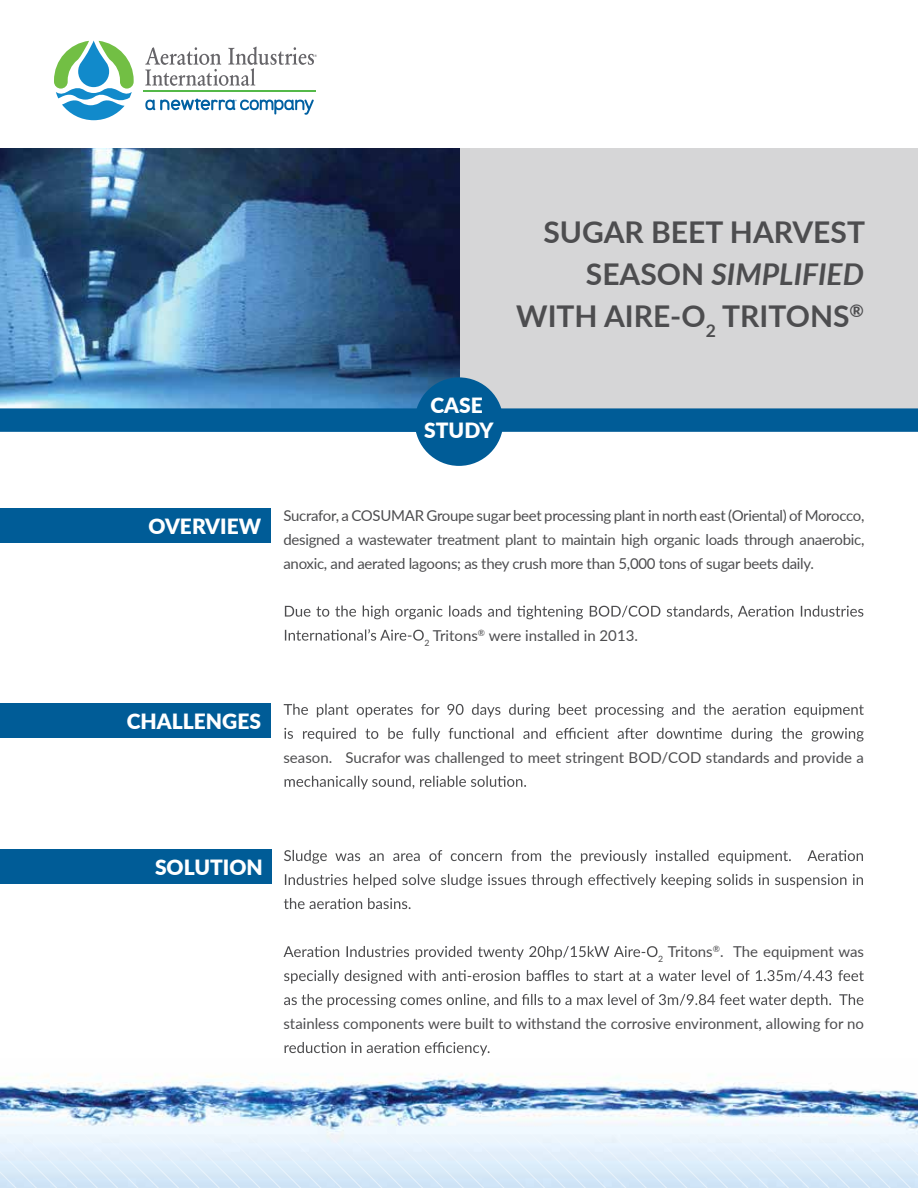
<style>
.page{position:relative;width:918px;height:1188px;background:#fff}
.page>*{position:absolute;margin:0;border:0;box-sizing:border-box;transform-origin:0 0}
.t1{font:700 30px/42px "Lato";color:#4d4d4f;text-align:right}
.t2{font:900 21px/25.2px "Lato";color:#fff}
.t3{font:15px/24px "Lato";color:#4d4d4f;text-align:justify}
.s1{font-style:italic}
</style>
<div class="page">
<div style="left:459px;top:149px;width:459px;height:271px;background:#d2d2d3"></div>
<div style="left:0;top:508px;width:270px;height:35px;background:#005c97"></div>
<div style="left:0;top:703px;width:270px;height:35px;background:#005c97"></div>
<svg style="left:285px;top:606px;width:578px;height:13px"></svg>
<svg style="left:285px;top:629px;width:139px;height:12px"></svg>
<svg style="left:284px;top:704px;width:580px;height:14px"></svg>
<svg style="left:284px;top:728px;width:580px;height:14px"></svg>
<svg style="left:285px;top:776px;width:241px;height:13px"></svg>
<div style="left:0;top:849px;width:272px;height:35px;background:#005c97"></div>
<svg style="left:284px;top:850px;width:579px;height:14px"></svg>
<svg style="left:285px;top:874px;width:578px;height:14px"></svg>
<svg style="left:284px;top:898px;width:127px;height:11px"></svg>
<svg style="left:284px;top:946px;width:374px;height:14px"></svg>
<svg style="left:284px;top:970px;width:580px;height:14px"></svg>
<svg style="left:284px;top:994px;width:579px;height:14px"></svg>
<svg style="left:285px;top:1042px;width:205px;height:14px"></svg>
<img style="left:0;top:149px;width:459px;height:259px">
<svg style="left:0;top:408px;width:918px;height:24px;background:#045e98"></svg>
<div style="left:415px;top:377px;width:88px;height:89px;background:#005c97;border-radius:50%"></div>
<svg style="left:54px;top:41px;width:80px;height:79px"></svg>
<hr style="left:143px;top:90px;width:173px;height:2px;background:#54b948">
<svg style="left:145px;top:99px;width:169px;height:16px"></svg>
<svg style="left:145px;top:47px;width:172px;height:39px"></svg>
<img style="left:0;top:1074px;width:918px;height:31px">
<svg style="left:0;top:1105px;width:918px;height:83px"></svg>
<h1 class="t1" style="left:516px;top:210px;width:350px">SUGAR BEET HARVEST<br>SEASON <span class="s1">SIMPLIFIED<br></span>WITH AIRE-O<sub>2</sub> TRITONS<sup>®</sup></h1>
<h2 class="t2" style="left:424px;top:392px;width:71px">CASE<br>STUDY</h2>
<h2 class="t2" style="left:148px;top:513px;width:114px">OVERVIEW</h2>
<p class="t3" style="left:283px;top:502px;width:583px">Sucrafor, a COSUMAR Groupe sugar beet processing plant in north east (Oriental) of Morocco, designed a wastewater treatment plant to maintain high organic loads through anaerobic, anoxic, and aerated lagoons; as they crush more than 5,000 tons of sugar beets daily.</p>
<p class="t3" style="left:424px;top:622px;width:215px"><sub>2</sub> Tritons<sup>®</sup> were installed in 2013.</p>
<h2 class="t2" style="left:127px;top:707px;width:136px">CHALLENGES</h2>
<p class="t3" style="left:284px;top:745px;width:582px">season. Sucrafor was challenged to meet stringent BOD/COD standards and provide a</p>
<h2 class="t2" style="left:155px;top:854px;width:109px">SOLUTION</h2>
<p class="t3" style="left:658px;top:939px;width:207px"><sub>2</sub> Tritons<sup>®</sup>. The equipment was</p>
<p class="t3" style="left:284px;top:1011px;width:582px">stainless components were built to withstand the corrosive environment, allowing for no</p>
</div>
